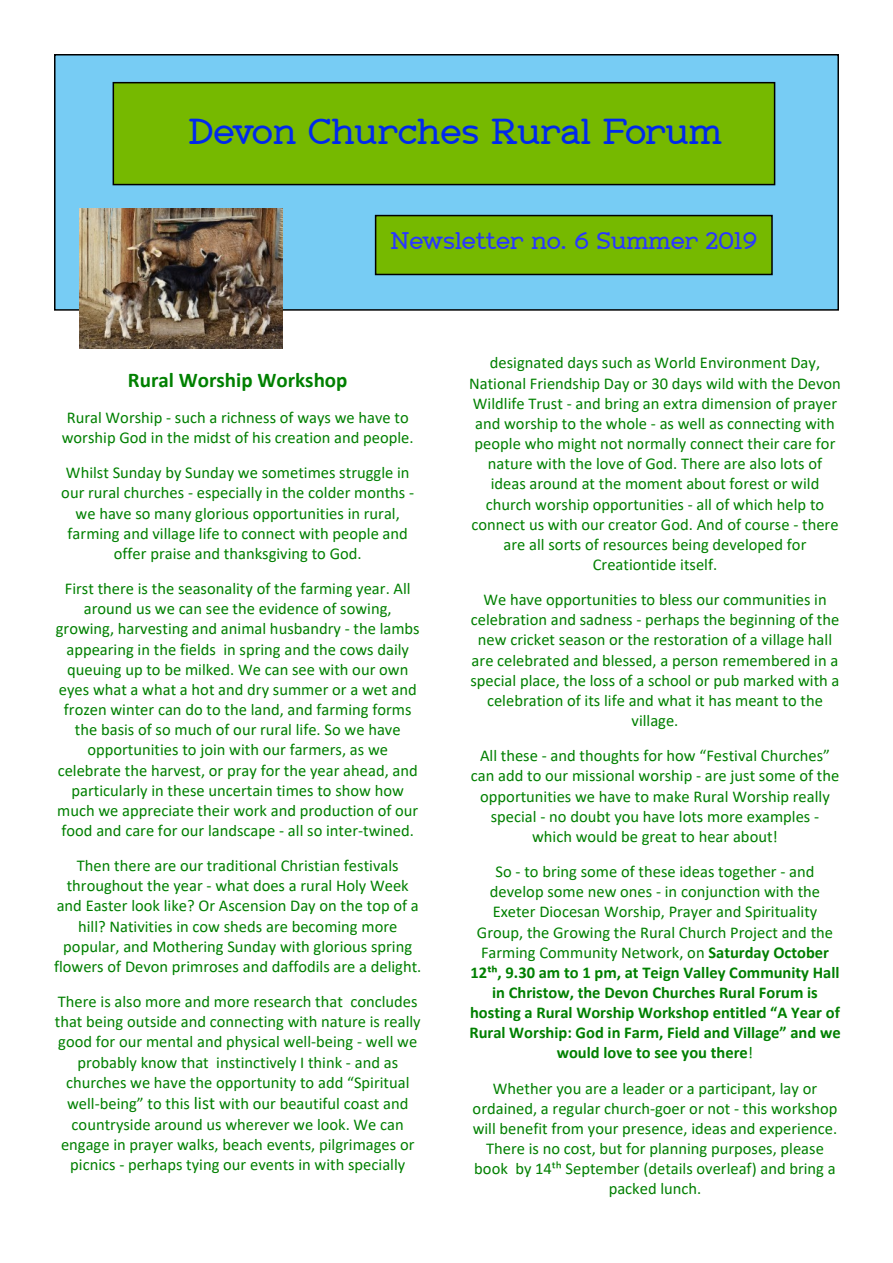
<style>
.page{position:relative;width:893px;height:1263px;background:#fff}
.page>*{position:absolute;margin:0;border:0;box-sizing:border-box;transform-origin:0 0}
.t1{font:36px "Zolano Serif BTN Bold";color:#0029ed}
.t2{font:24px "Zolano Serif BTN Bold";color:#2937ff}
.t3{font:700 21px "Calibri";color:#008000}
.t4{font:16.5px/20.1px "Calibri";color:#008000;text-align:center}
.t5{font:700 16.5px/20.1px "Calibri";color:#008000;text-align:center}
.s1{font-size:18px}
.s2{font-weight:400}
</style>
<div class="page">
<div style="left:54px;top:54px;width:785px;height:257px;background:#77ccf4;border:2px solid #000"></div>
<div style="left:113px;top:82px;width:662px;height:103px;background:#76b900;border:2px solid #000"></div>
<div style="left:375px;top:215px;width:398px;height:60px;background:#76b900;border:2px solid #000"></div>
<img style="left:79px;top:208px;width:203px;height:141px">
<h1 class="t1" style="left:188px;top:109px;width:535px">Devon Churches Rural Forum</h1>
<h2 class="t2" style="left:390px;top:226px;width:368px">Newsletter no. 6 Summer 2019</h2>
<p class="t3" style="left:128px;top:371px;width:221px">Rural Worship Workshop</p>
<p class="t4" style="left:62px;top:409px;width:353px;text-align:left">Rural Worship - such a richness of ways we have to worship God in the midst of his creation and people.</p>
<p class="t4" style="left:61px;top:464px;width:354px">Whilst Sunday by Sunday we sometimes struggle in our rural churches - especially in the colder months - we have so many glorious opportunities in rural, farming and village life to connect with people and offer praise and thanksgiving to God.</p>
<p class="t4" style="left:56px;top:580px;width:365px">First there is the seasonality of the farming year. All around us we can see the evidence of sowing, growing, harvesting and animal husbandry - the lambs appearing in the fields in spring and the cows daily queuing up to be milked. We can see with our own eyes what a what a hot and dry summer or a wet and frozen winter can do to the land, and farming forms the basis of so much of our rural life. So we have opportunities to join with our farmers, as we celebrate the harvest, or pray for the year ahead, and particularly in these uncertain times to show how much we appreciate their work and production of our food and care for our landscape - all so inter-twined.</p>
<p class="t4" style="left:54px;top:857px;width:369px">Then there are our traditional Christian festivals throughout the year - what does a rural Holy Week and Easter look like? Or Ascension Day on the top of a hill? Nativities in cow sheds are becoming more popular, and Mothering Sunday with glorious spring flowers of Devon primroses and daffodils are a delight.</p>
<p class="t4" style="left:55px;top:993px;width:367px">There is also more and more research that concludes that being outside and connecting with nature is really good for our mental and physical well-being - well we probably know that instinctively I think - and as churches we have the opportunity to add “Spiritual well-being” to this <span class="s1">list</span> with our beautiful coast and countryside around us wherever we look. We can engage in prayer walks, beach events, pilgrimages or picnics - perhaps tying our events in with specially</p>
<p class="t4" style="left:469px;top:354px;width:373px">designated days such as World Environment Day, National Friendship Day or 30 days wild with the Devon Wildlife Trust - and bring an extra dimension of prayer and worship to the whole - as well as connecting with people who might not normally connect their care for nature with the love of God. There are also lots of ideas around at the moment about forest or wild church worship opportunities - all of which help to connect us with our creator God. And of course - there are all sorts of resources being developed for Creationtide itself.</p>
<p class="t4" style="left:470px;top:591px;width:370px">We have opportunities to bless our communities in celebration and sadness - perhaps the beginning of the new cricket season or the restoration of a village hall are celebrated and blessed, a person remembered in a special place, the loss of a school or pub marked with a celebration of its life and what it has meant to the village.</p>
<p class="t4" style="left:471px;top:747px;width:370px">All these - and thoughts for how “Festival Churches” can add to our missional worship - are just some of the opportunities we have to make Rural Worship really special - no doubt you have lots more examples - which would be great to hear about!</p>
<p class="t5" style="left:469px;top:863px;width:373px"><span class="s2">So - to bring some of these ideas together - and develop some new ones - in conjunction with the Exeter Diocesan Worship, Prayer and Spirituality Group, the Growing the Rural Church Project and the Farming Community Network, on</span> Saturday October 12th, 9.30 am to 1 pm, at Teign Valley Community Hall in Christow, the Devon Churches Rural Forum is hosting a Rural Worship Workshop entitled “A Year of Rural Worship: God in Farm, Field and Village” and we would love to see you there<span class="s2">!</span></p>
<p class="t4" style="left:473px;top:1079px;width:366px">Whether you are a leader or a participant, lay or ordained, a regular church-goer or not - this workshop will benefit from your presence, ideas and experience.<br>There is no cost, but for planning purposes, please book by 14th September (details overleaf) and bring a packed lunch.</p>
</div>
